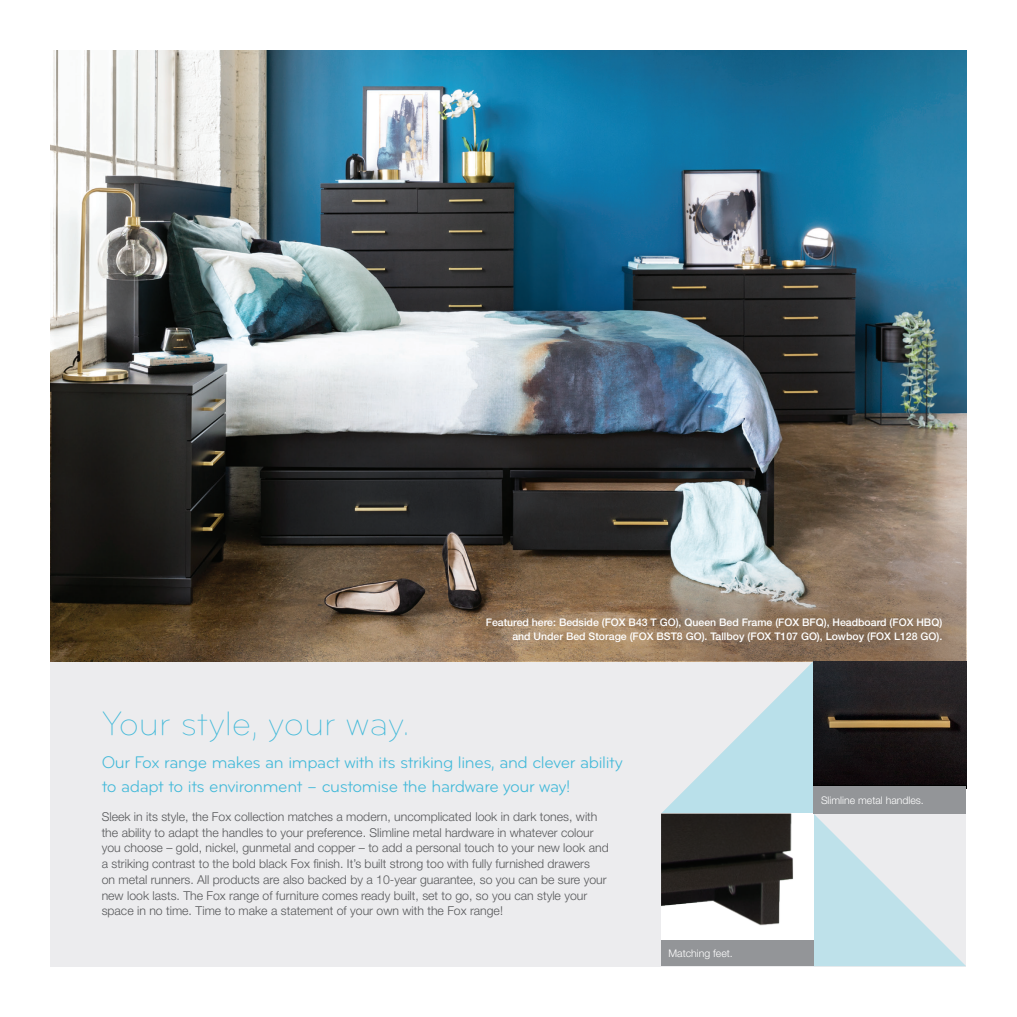
<style>
.page{position:relative;width:1017px;height:1017px;background:#fff}
.page>*{position:absolute;margin:0;border:0;box-sizing:border-box;transform-origin:0 0}
.Subhead_20pt{font:300 35px "Bryant Pro";color:#42b9d9}
.Intro{font:17.5px/24.5px "Bryant Pro";letter-spacing:-.02em;color:#42b9d9}
.Body{font:300 12.25px/15.8px "Helvetica Neue LT Pro";color:#57585a}
.t1{font:500 10.5px/14px "Helvetica Neue LT Pro";color:#fff;text-align:right}
.Caption_Light{font:300 10.5px "Helvetica Neue LT Pro";color:#fff}
</style>
<div class="page">
<div style="left:51px;top:661px;width:915px;height:305px;background:#ececee"></div>
<img style="left:51px;top:51px;width:915px;height:407px">
<svg style="left:661px;top:661px;width:305px;height:305px"></svg>
<img style="left:814px;top:661px;width:152px;height:125px">
<div style="left:661px;top:814px;width:153px;height:127px;background:#fff"></div>
<img style="left:661px;top:814px;width:149px;height:127px">
<svg style="left:51px;top:458px;width:915px;height:203px;background:#5f5446"></svg>
<div style="left:661px;top:941px;width:153px;height:25px;background:#939598"></div>
<div style="left:814px;top:786px;width:152px;height:28px;background:#939598"></div>
<p class="t1" style="left:486px;top:615px;width:458px">Featured here: Bedside (FOX B43 T GO), Queen Bed Frame (FOX BFQ), Headboard (FOX HBQ) and Under Bed Storage (FOX BST8 GO). Tallboy (FOX T107 GO), Lowboy (FOX L128 GO).</p>
<p class="Subhead_20pt" style="left:102px;top:703px;width:310px">Your style, your way.</p>
<p class="Intro" style="left:102px;top:750px;width:522px">Our Fox range makes an impact with its striking lines, and clever ability to adapt to its environment – customise the hardware your way!</p>
<p class="Body" style="left:102px;top:808px;width:508px">Sleek in its style, the Fox collection matches a modern, uncomplicated look in dark tones, with the ability to adapt the handles to your preference. Slimline metal hardware in whatever colour you choose – gold, nickel, gunmetal and copper – to add a personal touch to your new look and a striking contrast to the bold black Fox finish. It’s built strong too with fully furnished drawers<br>on metal runners. All products are also backed by a 10-year guarantee, so you can be sure your new look lasts. The Fox range of furniture comes ready built, set to go, so you can style your space in no time. Time to make a statement of your own with the Fox range!</p>
<p class="Caption_Light" style="left:668px;top:947px;width:66px">Matching feet.</p>
<p class="Caption_Light" style="left:821px;top:793px;width:104px">Slimline metal handles.</p>
</div>
